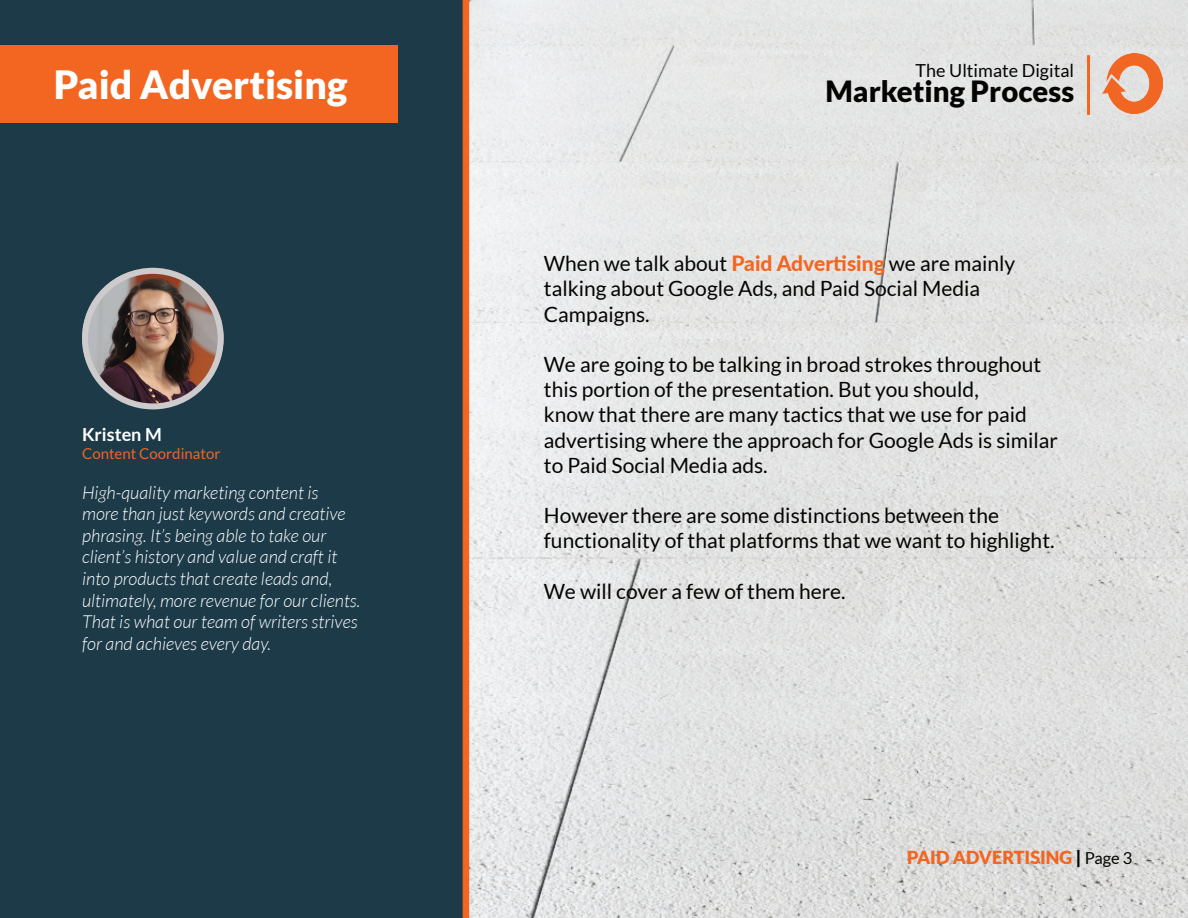
<style>
.page{position:relative;width:1188px;height:918px;background:#fff}
.page>*{position:absolute;margin:0;border:0;box-sizing:border-box;transform-origin:0 0}
.t1{font:900 39px "Lato";color:#fff}
.t2{font:900 29.25px "Lato";color:#040503}
.t3{font:21px/25.2px "Lato";color:#040503}
.t4{font:italic 300 18px/21.6px "Lato";color:#fff}
.t5{font:900 18px "Lato";color:#f36621}
.t6{font:18px "Lato";color:#040503}
.t7{font:700 18px "Lato";color:#fff}
.t8{font:15px "Lato";color:#f36621}
.s1{font-weight:800;color:#f36621}
.s2{color:#040503}
.s3{font-weight:400;font-size:16.5px;color:#040503}
</style>
<div class="page">
<img style="left:469px;top:0;width:719px;height:917px">
<div style="left:0;top:0;width:465px;height:918px;background:#1c3a48"></div>
<div style="left:463px;top:0;width:6px;height:918px;background:#f36621"></div>
<img style="left:82px;top:268px;width:142px;height:139px">
<div style="left:82px;top:268px;width:142px;height:141px;border:6px solid #cecbcc;border-radius:50%"></div>
<div style="left:0;top:45px;width:397px;height:77px;background:#f36621"></div>
<img style="left:1103px;top:54px;width:59px;height:60px">
<hr style="left:1087px;top:55px;width:3px;height:60px;background:#f36621">
<h1 class="t1" style="left:54px;top:62px;width:295px">Paid Advertising</h1>
<p class="t6" style="left:916px;top:60px;width:160px">The Ultimate Digital</p>
<h2 class="t2" style="left:825px;top:74px;width:250px">Marketing Process</h2>
<p class="t7" style="left:82px;top:424px;width:81px">Kristen M</p>
<p class="t8" style="left:82px;top:445px;width:140px">Content Coordinator</p>
<p class="t4" style="left:82px;top:482px;width:280px">High-quality marketing content is<br>more than just keywords and creative phrasing. It’s being able to take our client’s history and value and craft it into products that create leads and, ultimately, more revenue for our clients.<br>That is what our team of writers strives for and achieves every day.</p>
<p class="t3" style="left:544px;top:251px;width:473px">When we talk about <span class="s1">Paid Advertising</span> we are mainly talking about Google Ads, and Paid Social Media<br>Campaigns.</p>
<p class="t3" style="left:544px;top:352px;width:516px">We are going to be talking in broad strokes throughout this portion of the presentation. But you should,<br>know that there are many tactics that we use for paid advertising where the approach for Google Ads is similar to Paid Social Media ads.</p>
<p class="t3" style="left:544px;top:503px;width:512px">However there are some distinctions between the functionality of that platforms that we want to highlight.</p>
<p class="t3" style="left:544px;top:579px;width:303px">We will cover a few of them here.</p>
<p class="t5" style="left:907px;top:847px;width:227px">PAID ADVERTISING <span class="s2">|</span> <span class="s3">Page 3</span></p>
</div>
